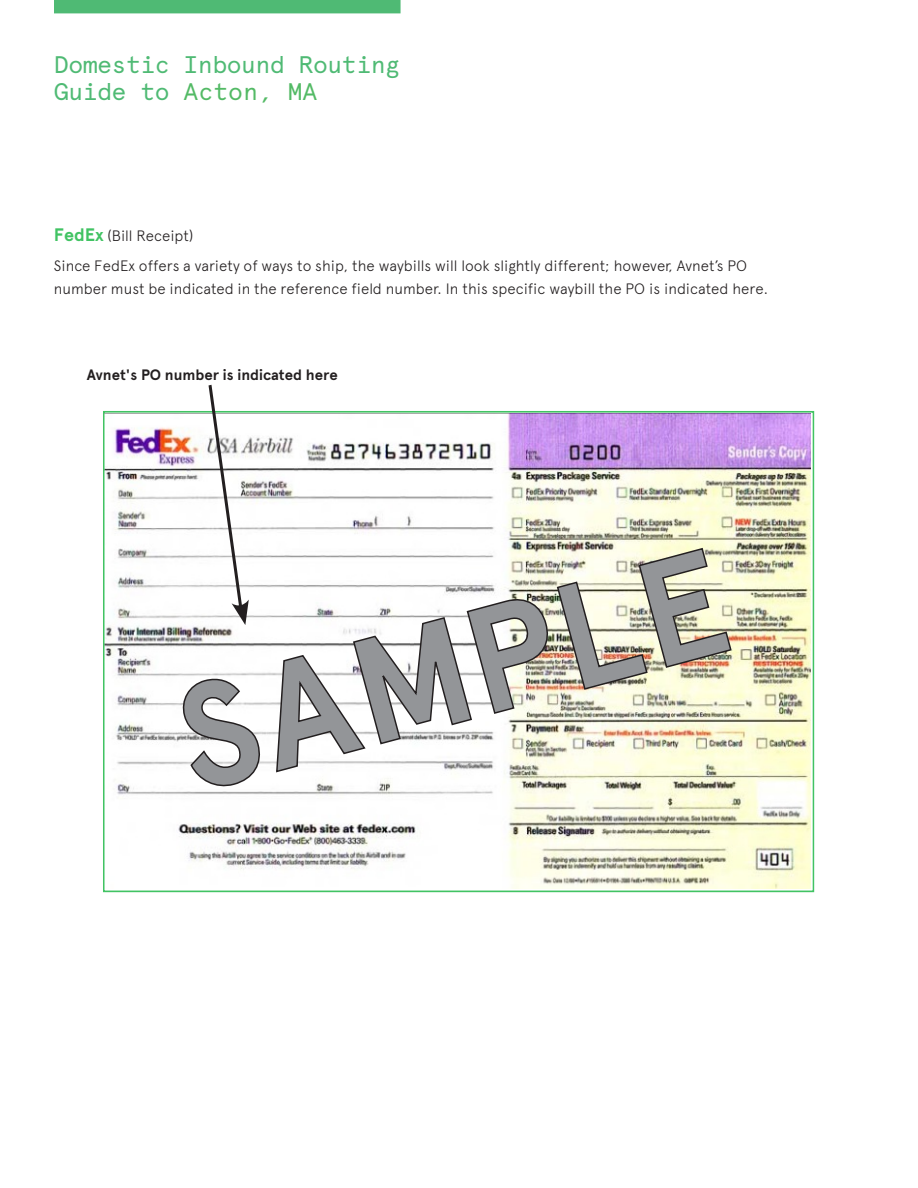
<style>
.page{position:relative;width:918px;height:1188px;background:#fff}
.page>*{position:absolute;margin:0;border:0;box-sizing:border-box;transform-origin:0 0}
.Main_Headline{font:24px/27px "Apercu Avnet Mono";letter-spacing:-.02em;color:#4fba74}
.t1{font:300 15px/30.6px "Apercu Pro";color:#231f20}
.t2{font:700 15px "Apercu Pro";color:#231f20}
.s1{color:#53ba65}
.s2{font-weight:700;font-size:18px;color:#41c363}
</style>
<div class="page">
<div style="left:54px;top:0;width:347px;height:13px;background:#4fba74"></div>
<img style="left:106px;top:414px;width:705px;height:474px">
<svg style="left:180px;top:547px;width:553px;height:242px"></svg>
<svg style="left:136px;top:384px;width:179px;height:241px"></svg>
<p class="Main_Headline" style="left:54px;top:49px;width:348px">Domestic Inbound Routing<br>Guide to <span class="s1">Acton, MA</span></p>
<p class="t1" style="left:54px;top:219px;width:695px"><span class="s2">FedEx</span> (Bill Receipt)<br>Since FedEx offers a variety of ways to ship, the waybills will look slightly different; however, Avnet’s PO</p>
<p class="t1" style="left:54px;top:272px;width:716px">number must be indicated in the reference field number. In this specific waybill the PO is indicated here.</p>
<p class="t2" style="left:87px;top:364px;width:253px">Avnet's PO number is indicated here</p>
</div>
